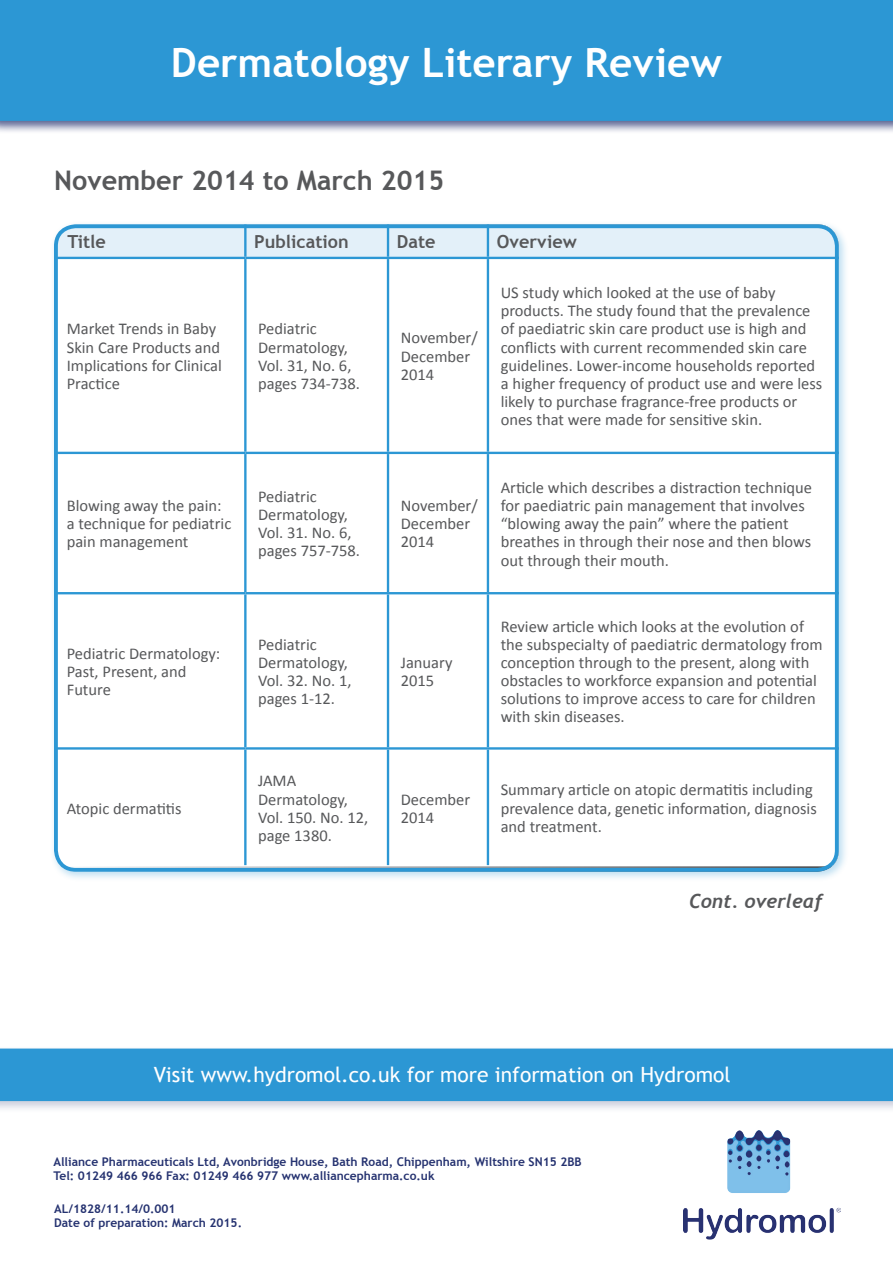
<style>
.page{position:relative;width:893px;height:1263px;background:#fff}
.page>*{position:absolute;margin:0;border:0;box-sizing:border-box;transform-origin:0 0}
.t1{font:700 40.5px "Trebuchet MS";color:#fff}
.t2{font:700 27px "Trebuchet MS";color:#57585a}
.t3{font:21px "Trebuchet MS";color:#fff}
.t4{font:italic 700 19.5px "Trebuchet";color:#57585a}
.Table_Text{font:700 18px "Trebuchet MS";color:#57585a}
.t5{font:16.5px/18.1px "Calibri";color:#57585a}
.t6{font:700 12px "Trebuchet MS";color:#253270}
</style>
<div class="page">
<div style="left:0;top:1045px;width:893px;height:69px;background:#253270;opacity:.25"></div>
<div style="left:0;top:1048px;width:893px;height:53px;background:#2c97d4"></div>
<div style="left:50px;top:220px;width:799px;height:662px;background:#2c97d4;opacity:.3"></div>
<div style="left:54px;top:224px;width:785px;height:33px;background:#e3f0f9"></div>
<svg style="left:54px;top:259px;width:785px;height:607px"></svg>
<hr style="left:244px;top:224px;width:3px;height:33px;background:#2c97d4">
<hr style="left:387px;top:224px;width:2px;height:33px;background:#2c97d4">
<hr style="left:487px;top:224px;width:2px;height:33px;background:#2c97d4">
<hr style="left:54px;top:452px;width:191px;height:2px;background:#2c97d4">
<hr style="left:54px;top:592px;width:191px;height:2px;background:#2c97d4">
<hr style="left:244px;top:454px;width:3px;height:138px;background:#2c97d4">
<hr style="left:244px;top:594px;width:3px;height:153px;background:#2c97d4">
<hr style="left:245px;top:452px;width:143px;height:2px;background:#2c97d4">
<hr style="left:388px;top:452px;width:100px;height:2px;background:#2c97d4">
<hr style="left:488px;top:452px;width:351px;height:2px;background:#2c97d4">
<hr style="left:387px;top:454px;width:2px;height:138px;background:#2c97d4">
<hr style="left:487px;top:454px;width:2px;height:138px;background:#2c97d4">
<hr style="left:387px;top:594px;width:2px;height:153px;background:#2c97d4">
<hr style="left:487px;top:594px;width:2px;height:153px;background:#2c97d4">
<hr style="left:245px;top:592px;width:143px;height:2px;background:#2c97d4">
<hr style="left:388px;top:592px;width:100px;height:2px;background:#2c97d4">
<hr style="left:488px;top:592px;width:351px;height:2px;background:#2c97d4">
<hr style="left:54px;top:747px;width:191px;height:3px;background:#2c97d4">
<hr style="left:244px;top:750px;width:3px;height:115px;background:#2c97d4">
<hr style="left:245px;top:747px;width:143px;height:3px;background:#2c97d4">
<hr style="left:388px;top:747px;width:100px;height:3px;background:#2c97d4">
<hr style="left:488px;top:747px;width:351px;height:3px;background:#2c97d4">
<hr style="left:387px;top:750px;width:2px;height:115px;background:#2c97d4">
<hr style="left:487px;top:750px;width:2px;height:115px;background:#2c97d4">
<hr style="left:54px;top:257px;width:191px;height:2px;background:#2c97d4">
<hr style="left:244px;top:259px;width:3px;height:193px;background:#2c97d4">
<hr style="left:245px;top:257px;width:143px;height:2px;background:#2c97d4">
<hr style="left:388px;top:257px;width:100px;height:2px;background:#2c97d4">
<hr style="left:488px;top:257px;width:351px;height:2px;background:#2c97d4">
<hr style="left:387px;top:259px;width:2px;height:193px;background:#2c97d4">
<hr style="left:487px;top:259px;width:2px;height:193px;background:#2c97d4">
<div style="left:54px;top:224px;width:785px;height:648px;border:4px solid #2c97d4;border-radius:20px"></div>
<img style="left:684px;top:1130px;width:156px;height:110px">
<div style="left:0;top:0;width:893px;height:134px;background:#253270;opacity:.75"></div>
<div style="left:0;top:0;width:893px;height:121px;background:#2c97d4"></div>
<p class="t1" style="left:171px;top:37px;width:553px">Dermatology Literary Review</p>
<p class="t2" style="left:54px;top:164px;width:391px">November 2014 to March 2015</p>
<p class="Table_Text" style="left:67px;top:230px;width:40px">Title</p>
<p class="Table_Text" style="left:254px;top:230px;width:96px">Publication</p>
<p class="Table_Text" style="left:397px;top:230px;width:40px">Date</p>
<p class="Table_Text" style="left:497px;top:230px;width:82px">Overview</p>
<p class="t5" style="left:67px;top:320px;width:157px">Market Trends in Baby<br>Skin Care Products and<br>Implications for Clinical<br>Practice</p>
<p class="t5" style="left:258px;top:320px;width:103px">Pediatric<br>Dermatology,<br>Vol. 31, No. 6, pages 734-738.</p>
<p class="t5" style="left:401px;top:329px;width:78px">November/</p>
<p class="t5" style="left:401px;top:347px;width:71px">December<br>2014</p>
<p class="t5" style="left:67px;top:497px;width:166px">Blowing away the pain: a technique for pediatric pain management</p>
<p class="t5" style="left:258px;top:487px;width:103px">Pediatric<br>Dermatology,<br>Vol. 31. No. 6, pages 757-758.</p>
<p class="t5" style="left:401px;top:497px;width:78px">November/</p>
<p class="t5" style="left:401px;top:515px;width:71px">December<br>2014</p>
<p class="t5" style="left:67px;top:644px;width:155px">Pediatric Dermatology:<br>Past, Present, and<br>Future</p>
<p class="t5" style="left:258px;top:635px;width:95px">Pediatric<br>Dermatology,<br>Vol. 32. No. 1, pages 1-12.</p>
<p class="t5" style="left:401px;top:653px;width:53px">January<br>2015</p>
<p class="t5" style="left:501px;top:284px;width:323px">US study which looked at the use of baby products. The study found that the prevalence of paediatric skin care product use is high and conflicts with current recommended skin care guidelines. Lower-income households reported a higher frequency of product use and were less likely to purchase fragrance-free products or ones that were made for sensitive skin.</p>
<p class="t5" style="left:501px;top:478px;width:313px">Article which describes a distraction technique for paediatric pain management that involves “blowing away the pain” where the patient breathes in through their nose and then blows out through their mouth.</p>
<p class="t5" style="left:501px;top:617px;width:324px">Review article which looks at the evolution of the subspecialty of paediatric dermatology from conception through to the present, along with obstacles to workforce expansion and potential solutions to improve access to care for children with skin diseases.</p>
<p class="t5" style="left:67px;top:799px;width:116px">Atopic dermatitis</p>
<p class="t5" style="left:258px;top:772px;width:112px">JAMA<br>Dermatology,<br>Vol. 150. No. 12, page 1380.</p>
<p class="t5" style="left:401px;top:790px;width:71px">December<br>2014</p>
<p class="t5" style="left:501px;top:781px;width:318px">Summary article on atopic dermatitis including prevalence data, genetic information, diagnosis and treatment.</p>
<p class="t4" style="left:689px;top:889px;width:135px">Cont. overleaf</p>
<p class="t3" style="left:154px;top:1062px;width:578px">Visit www.hydromol.co.uk for more information on Hydromol</p>
<p class="t6" style="left:54px;top:1154px;width:530px">Alliance Pharmaceuticals Ltd, Avonbridge House, Bath Road, Chippenham, Wiltshire SN15 2BB</p>
<p class="t6" style="left:54px;top:1168px;width:383px">Tel: 01249 466 966 Fax: 01249 466 977 www.alliancepharma.co.uk</p>
<p class="t6" style="left:54px;top:1201px;width:123px">AL/1828/11.14/0.001</p>
<p class="t6" style="left:54px;top:1215px;width:189px">Date of preparation: March 2015.</p>
</div>
